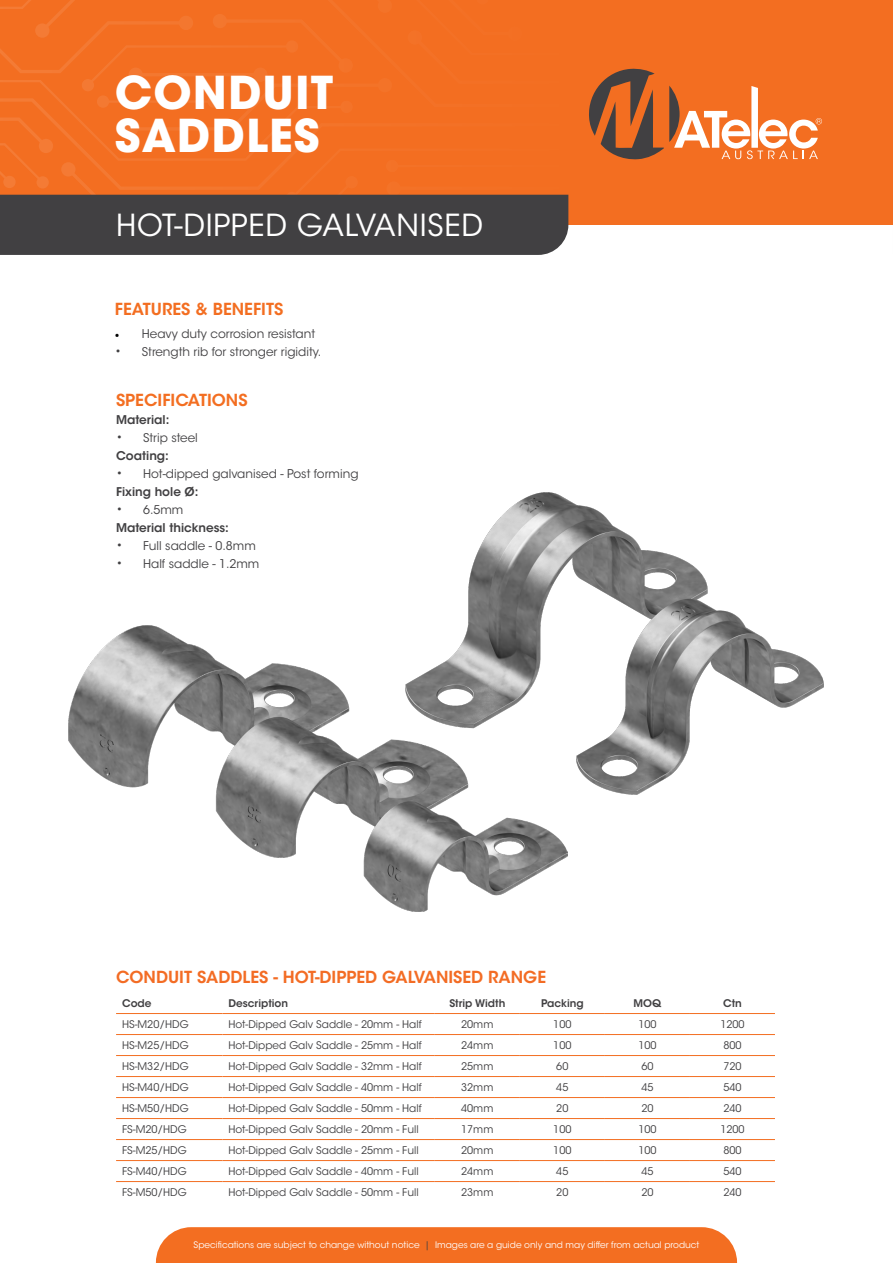
<style>
.page{position:relative;width:893px;height:1263px;background:#fff}
.page>*{position:absolute;margin:0;border:0;box-sizing:border-box;transform-origin:0 0}
.t1{font:700 45px/43.5px "ITC Avant Garde Std";letter-spacing:.025em;color:#fff}
.t2{font:30.15px "ITC Avant Garde Std";letter-spacing:.025em;color:#fff}
.t3{font:600 16.5px "ITC Avant Garde Std";color:#f36c24}
.t4{font:600 16.5px "ITC Avant Garde Std";color:#f36e21}
.t5{font:12px/18px "ITC Avant Garde Std";color:#414042}
.t6{font:600 12px/18px "ITC Avant Garde Std";color:#414042}
.t7{font:10.5px "ITC Avant Garde Std";color:#414042}
.t8{font:600 10.5px "ITC Avant Garde Std";color:#414042}
.t9{font:9px "ITC Avant Garde Std";color:#fff}
.s1{font-family:"Minion Pro";color:#000}
.s2{font-size:13.5px}
.s3{font-weight:600}
.s4{font-weight:400;font-size:13.5px}
.s5{font-weight:400}
.s6{color:#414042}
</style>
<div class="page">
<div style="left:0;top:0;width:893px;height:225px;background:#f36e21"></div>
<div style="left:156px;top:1227px;width:581px;height:36px;background:#f36e21"></div>
<img style="left:468px;top:492px;width:355px;height:303px">
<img style="left:69px;top:626px;width:499px;height:285px">
<hr style="left:116px;top:1013px;width:106px;height:1px;background:#f36e21">
<hr style="left:222px;top:1013px;width:213px;height:1px;background:#f36e21">
<hr style="left:435px;top:1013px;width:85px;height:1px;background:#f36e21">
<hr style="left:520px;top:1013px;width:85px;height:1px;background:#f36e21">
<hr style="left:605px;top:1013px;width:85px;height:1px;background:#f36e21">
<hr style="left:690px;top:1013px;width:85px;height:1px;background:#f36e21">
<hr style="left:116px;top:1034px;width:106px;height:1px;background:#f36e21">
<hr style="left:222px;top:1034px;width:213px;height:1px;background:#f36e21">
<hr style="left:435px;top:1034px;width:85px;height:1px;background:#f36e21">
<hr style="left:520px;top:1034px;width:85px;height:1px;background:#f36e21">
<hr style="left:605px;top:1034px;width:85px;height:1px;background:#f36e21">
<hr style="left:690px;top:1034px;width:85px;height:1px;background:#f36e21">
<hr style="left:116px;top:1055px;width:106px;height:1px;background:#f36e21">
<hr style="left:222px;top:1055px;width:213px;height:1px;background:#f36e21">
<hr style="left:435px;top:1055px;width:85px;height:1px;background:#f36e21">
<hr style="left:520px;top:1055px;width:85px;height:1px;background:#f36e21">
<hr style="left:605px;top:1055px;width:85px;height:1px;background:#f36e21">
<hr style="left:690px;top:1055px;width:85px;height:1px;background:#f36e21">
<hr style="left:116px;top:1076px;width:106px;height:1px;background:#f36e21">
<hr style="left:222px;top:1076px;width:213px;height:1px;background:#f36e21">
<hr style="left:435px;top:1076px;width:85px;height:1px;background:#f36e21">
<hr style="left:520px;top:1076px;width:85px;height:1px;background:#f36e21">
<hr style="left:605px;top:1076px;width:85px;height:1px;background:#f36e21">
<hr style="left:690px;top:1076px;width:85px;height:1px;background:#f36e21">
<hr style="left:116px;top:1097px;width:106px;height:1px;background:#f36e21">
<hr style="left:222px;top:1097px;width:213px;height:1px;background:#f36e21">
<hr style="left:435px;top:1097px;width:85px;height:1px;background:#f36e21">
<hr style="left:520px;top:1097px;width:85px;height:1px;background:#f36e21">
<hr style="left:605px;top:1097px;width:85px;height:1px;background:#f36e21">
<hr style="left:690px;top:1097px;width:85px;height:1px;background:#f36e21">
<hr style="left:116px;top:1118px;width:106px;height:1px;background:#f36e21">
<hr style="left:222px;top:1118px;width:213px;height:1px;background:#f36e21">
<hr style="left:435px;top:1118px;width:85px;height:1px;background:#f36e21">
<hr style="left:520px;top:1118px;width:85px;height:1px;background:#f36e21">
<hr style="left:605px;top:1118px;width:85px;height:1px;background:#f36e21">
<hr style="left:690px;top:1118px;width:85px;height:1px;background:#f36e21">
<hr style="left:116px;top:1139px;width:106px;height:1px;background:#f36e21">
<hr style="left:222px;top:1139px;width:213px;height:1px;background:#f36e21">
<hr style="left:435px;top:1139px;width:85px;height:1px;background:#f36e21">
<hr style="left:520px;top:1139px;width:85px;height:1px;background:#f36e21">
<hr style="left:605px;top:1139px;width:85px;height:1px;background:#f36e21">
<hr style="left:690px;top:1139px;width:85px;height:1px;background:#f36e21">
<hr style="left:116px;top:1160px;width:106px;height:1px;background:#f36e21">
<hr style="left:222px;top:1160px;width:213px;height:1px;background:#f36e21">
<hr style="left:435px;top:1160px;width:85px;height:1px;background:#f36e21">
<hr style="left:520px;top:1160px;width:85px;height:1px;background:#f36e21">
<hr style="left:605px;top:1160px;width:85px;height:1px;background:#f36e21">
<hr style="left:690px;top:1160px;width:85px;height:1px;background:#f36e21">
<hr style="left:116px;top:1181px;width:106px;height:1px;background:#f36e21">
<hr style="left:222px;top:1181px;width:213px;height:1px;background:#f36e21">
<hr style="left:435px;top:1181px;width:85px;height:1px;background:#f36e21">
<hr style="left:520px;top:1181px;width:85px;height:1px;background:#f36e21">
<hr style="left:605px;top:1181px;width:85px;height:1px;background:#f36e21">
<hr style="left:690px;top:1181px;width:85px;height:1px;background:#f36e21">
<svg style="left:0;top:0;width:822px;height:255px"></svg>
<h1 class="t1" style="left:115px;top:70px;width:220px">CONDUIT<br>SADDLES</h1>
<h2 class="t2" style="left:116px;top:207px;width:368px">HOT-DIPPED GALVANISED</h2>
<h3 class="t4" style="left:115px;top:299px;width:170px">FEATURES &amp; BENEFITS</h3>
<p class="t5" style="left:115px;top:324px;width:202px"><span class="s1">•</span> Heavy duty corrosion resistant</p>
<p class="t5" style="left:115px;top:342px;width:208px"><span class="s2">•</span> Strength rib for stronger rigidity.</p>
<h3 class="t4" style="left:116px;top:389px;width:133px">SPECIFICATIONS</h3>
<p class="t6" style="left:116px;top:410px;width:55px">Material:</p>
<p class="t5" style="left:116px;top:428px;width:83px"><span class="s2">•</span> Strip steel<br><span class="s3">Coating:</span></p>
<p class="t5" style="left:116px;top:464px;width:244px"><span class="s2">•</span> Hot-dipped galvanised - Post forming<br><span class="s3">Fixing hole Ø:</span></p>
<p class="t6" style="left:116px;top:500px;width:114px"><span class="s4">•</span> <span class="s5">6.5mm<br></span>Material thickness:</p>
<p class="t5" style="left:116px;top:536px;width:141px"><span class="s2">•</span> Full saddle - 0.8mm</p>
<p class="t5" style="left:116px;top:554px;width:145px"><span class="s2">•</span> Half saddle - 1.2mm</p>
<h3 class="t3" style="left:116px;top:967px;width:432px">CONDUIT SADDLES - HOT-DIPPED GALVANISED RANGE</h3>
<p class="t8" style="left:122px;top:996px;width:31px">Code</p>
<p class="t8" style="left:228px;top:996px;width:61px">Description</p>
<p class="t8" style="left:449px;top:996px;width:57px">Strip Width</p>
<p class="t8" style="left:541px;top:996px;width:44px">Packing</p>
<p class="t8" style="left:633px;top:996px;width:29px">MOQ</p>
<p class="t8" style="left:723px;top:996px;width:20px">Ctn</p>
<p class="t7" style="left:122px;top:1018px;width:68px">HS-M20/HDG</p>
<p class="t7" style="left:228px;top:1018px;width:195px">Hot-Dipped Galv Saddle - 20mm - Half</p>
<p class="t7" style="left:461px;top:1018px;width:34px">20mm</p>
<p class="t7" style="left:553px;top:1018px;width:20px">100</p>
<p class="t7" style="left:638px;top:1018px;width:20px">100</p>
<p class="t7" style="left:720px;top:1018px;width:26px">1200</p>
<p class="t7" style="left:122px;top:1039px;width:68px">HS-M25/HDG</p>
<p class="t7" style="left:228px;top:1039px;width:195px">Hot-Dipped Galv Saddle - 25mm - Half</p>
<p class="t7" style="left:461px;top:1039px;width:34px">24mm</p>
<p class="t7" style="left:553px;top:1039px;width:20px">100</p>
<p class="t7" style="left:638px;top:1039px;width:20px">100</p>
<p class="t7" style="left:723px;top:1039px;width:20px">800</p>
<p class="t7" style="left:122px;top:1060px;width:68px">HS-M32/HDG</p>
<p class="t7" style="left:228px;top:1060px;width:195px">Hot-Dipped Galv Saddle - 32mm - Half</p>
<p class="t7" style="left:461px;top:1060px;width:34px">25mm</p>
<p class="t7" style="left:556px;top:1060px;width:14px">60</p>
<p class="t7" style="left:641px;top:1060px;width:14px">60</p>
<p class="t7" style="left:723px;top:1060px;width:20px">720</p>
<p class="t7" style="left:122px;top:1081px;width:68px">HS-M40/HDG</p>
<p class="t7" style="left:228px;top:1081px;width:195px">Hot-Dipped Galv Saddle - 40mm - Half</p>
<p class="t7" style="left:461px;top:1081px;width:34px">32mm</p>
<p class="t7" style="left:556px;top:1081px;width:14px">45</p>
<p class="t7" style="left:641px;top:1081px;width:14px">45</p>
<p class="t7" style="left:723px;top:1081px;width:20px">540</p>
<p class="t7" style="left:122px;top:1102px;width:68px">HS-M50/HDG</p>
<p class="t7" style="left:228px;top:1102px;width:195px">Hot-Dipped Galv Saddle - 50mm - Half</p>
<p class="t7" style="left:461px;top:1102px;width:34px">40mm</p>
<p class="t7" style="left:556px;top:1102px;width:14px">20</p>
<p class="t7" style="left:641px;top:1102px;width:14px">20</p>
<p class="t7" style="left:723px;top:1102px;width:20px">240</p>
<p class="t7" style="left:122px;top:1123px;width:66px">FS-M20/HDG</p>
<p class="t7" style="left:228px;top:1123px;width:192px">Hot-Dipped Galv Saddle - 20mm - Full</p>
<p class="t7" style="left:461px;top:1123px;width:34px">17mm</p>
<p class="t7" style="left:553px;top:1123px;width:20px">100</p>
<p class="t7" style="left:638px;top:1123px;width:20px">100</p>
<p class="t7" style="left:720px;top:1123px;width:26px">1200</p>
<p class="t7" style="left:122px;top:1144px;width:66px">FS-M25/HDG</p>
<p class="t7" style="left:228px;top:1144px;width:192px">Hot-Dipped Galv Saddle - 25mm - Full</p>
<p class="t7" style="left:461px;top:1144px;width:34px">20mm</p>
<p class="t7" style="left:553px;top:1144px;width:20px">100</p>
<p class="t7" style="left:638px;top:1144px;width:20px">100</p>
<p class="t7" style="left:723px;top:1144px;width:20px">800</p>
<p class="t7" style="left:122px;top:1165px;width:66px">FS-M40/HDG</p>
<p class="t7" style="left:228px;top:1165px;width:192px">Hot-Dipped Galv Saddle - 40mm - Full</p>
<p class="t7" style="left:461px;top:1165px;width:34px">24mm</p>
<p class="t7" style="left:556px;top:1165px;width:14px">45</p>
<p class="t7" style="left:641px;top:1165px;width:14px">45</p>
<p class="t7" style="left:723px;top:1165px;width:20px">540</p>
<p class="t7" style="left:122px;top:1186px;width:66px">FS-M50/HDG</p>
<p class="t7" style="left:228px;top:1186px;width:192px">Hot-Dipped Galv Saddle - 50mm - Full</p>
<p class="t7" style="left:461px;top:1186px;width:34px">23mm</p>
<p class="t7" style="left:556px;top:1186px;width:14px">20</p>
<p class="t7" style="left:641px;top:1186px;width:14px">20</p>
<p class="t7" style="left:723px;top:1186px;width:20px">240</p>
<p class="t9" style="left:194px;top:1239px;width:507px">Specifications are subject to change without notice <span class="s6">|</span> Images are a guide only and may differ from actual product</p>
</div>
